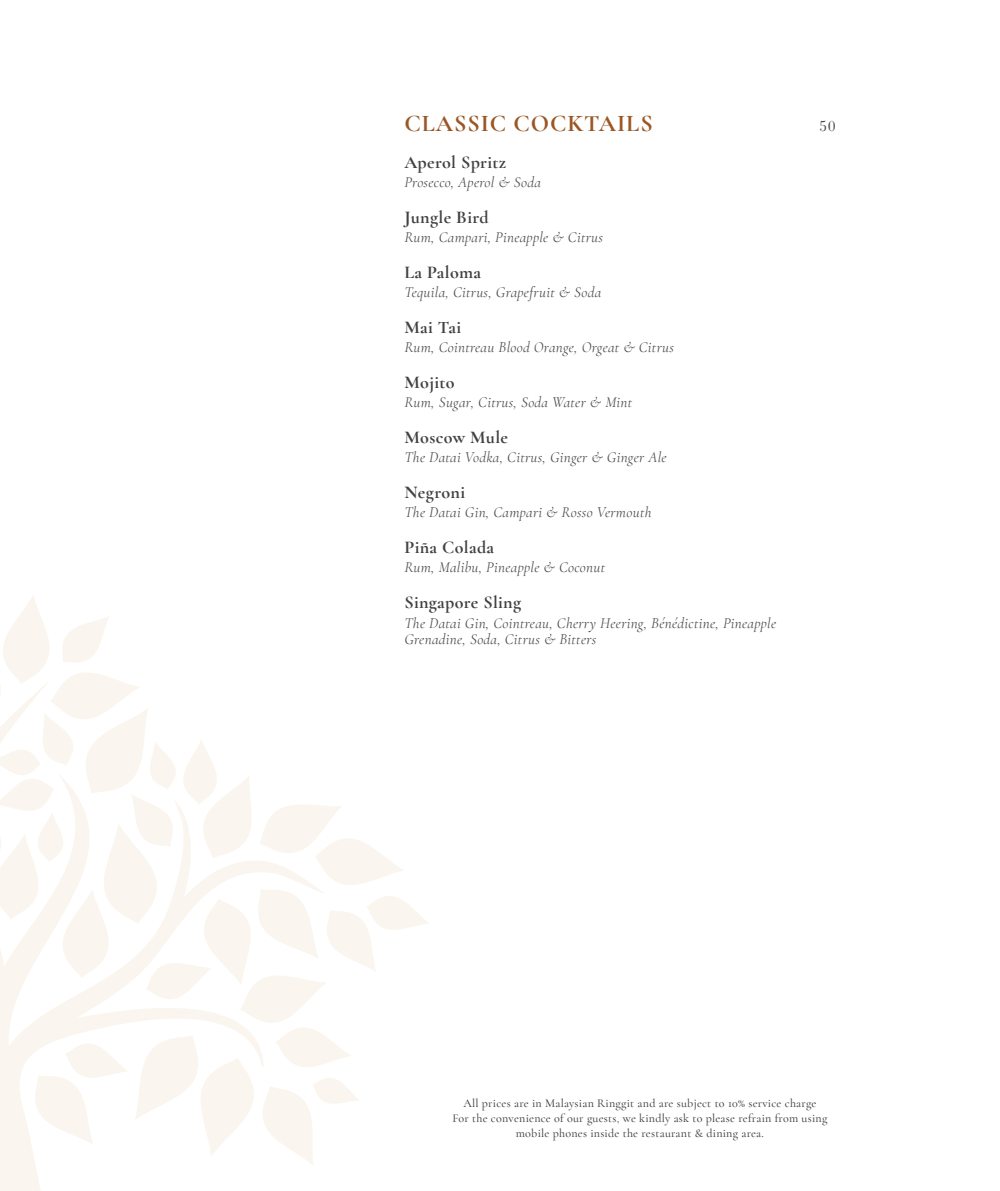
<style>
.page{position:relative;width:1000px;height:1191px;background:#fff}
.page>*{position:absolute;margin:0;border:0;box-sizing:border-box;transform-origin:0 0}
.t1{font:700 24px "Cormorant Garamond";letter-spacing:.04em;color:#9a5725}
.t2{font:700 18px "Cormorant Garamond";letter-spacing:.02em;color:#414042}
.t3{font:18px "Arlene";color:#4d4d4f}
.t4{font:italic 15px/16.2px "Cormorant Garamond";letter-spacing:.02em;color:#4d4d4f}
.t5{font:500 12px/15px "Cormorant Garamond";letter-spacing:.02em;color:#414042;text-align:center}
</style>
<div class="page">
<svg style="left:0;top:1165px;width:40px;height:26px"></svg>
<svg style="left:0;top:595px;width:428px;height:570px"></svg>
<h1 class="t1" style="left:404px;top:108px;width:249px">CLASSIC COCKTAILS</h1>
<p class="t3" style="left:819px;top:114px;width:18px">50</p>
<p class="t2" style="left:404px;top:151px;width:103px">Aperol Spritz</p>
<p class="t4" style="left:404px;top:174px;width:138px">Prosecco, Aperol &amp; Soda</p>
<p class="t2" style="left:404px;top:206px;width:86px">Jungle Bird</p>
<p class="t4" style="left:404px;top:229px;width:200px">Rum, Campari, Pineapple &amp; Citrus</p>
<p class="t2" style="left:404px;top:261px;width:78px">La Paloma</p>
<p class="t4" style="left:404px;top:284px;width:198px">Tequila, Citrus, Grapefruit &amp; Soda</p>
<p class="t2" style="left:404px;top:316px;width:58px">Mai Tai</p>
<p class="t4" style="left:404px;top:339px;width:271px">Rum, Cointreau Blood Orange, Orgeat &amp; Citrus</p>
<p class="t2" style="left:404px;top:371px;width:52px">Mojito</p>
<p class="t4" style="left:404px;top:394px;width:229px">Rum, Sugar, Citrus, Soda Water &amp; Mint</p>
<p class="t2" style="left:404px;top:426px;width:105px">Moscow Mule</p>
<p class="t4" style="left:404px;top:449px;width:264px">The Datai Vodka, Citrus, Ginger &amp; Ginger Ale</p>
<p class="t2" style="left:404px;top:481px;width:62px">Negroni</p>
<p class="t4" style="left:404px;top:504px;width:248px">The Datai Gin, Campari &amp; Rosso Vermouth</p>
<p class="t2" style="left:404px;top:536px;width:91px">Piña Colada</p>
<p class="t4" style="left:404px;top:559px;width:202px">Rum, Malibu, Pineapple &amp; Coconut</p>
<p class="t2" style="left:404px;top:591px;width:118px">Singapore Sling</p>
<p class="t4" style="left:404px;top:614px;width:373px">The Datai Gin, Cointreau, Cherry Heering, Bénédictine, Pineapple<br>Grenadine, Soda, Citrus &amp; Bitters</p>
<p class="t5" style="left:452px;top:1095px;width:376px">All prices are in Malaysian Ringgit and are subject to 10% service charge<br>For the convenience of our guests, we kindly ask to please refrain from using mobile phones inside the restaurant &amp; dining area.</p>
</div>
